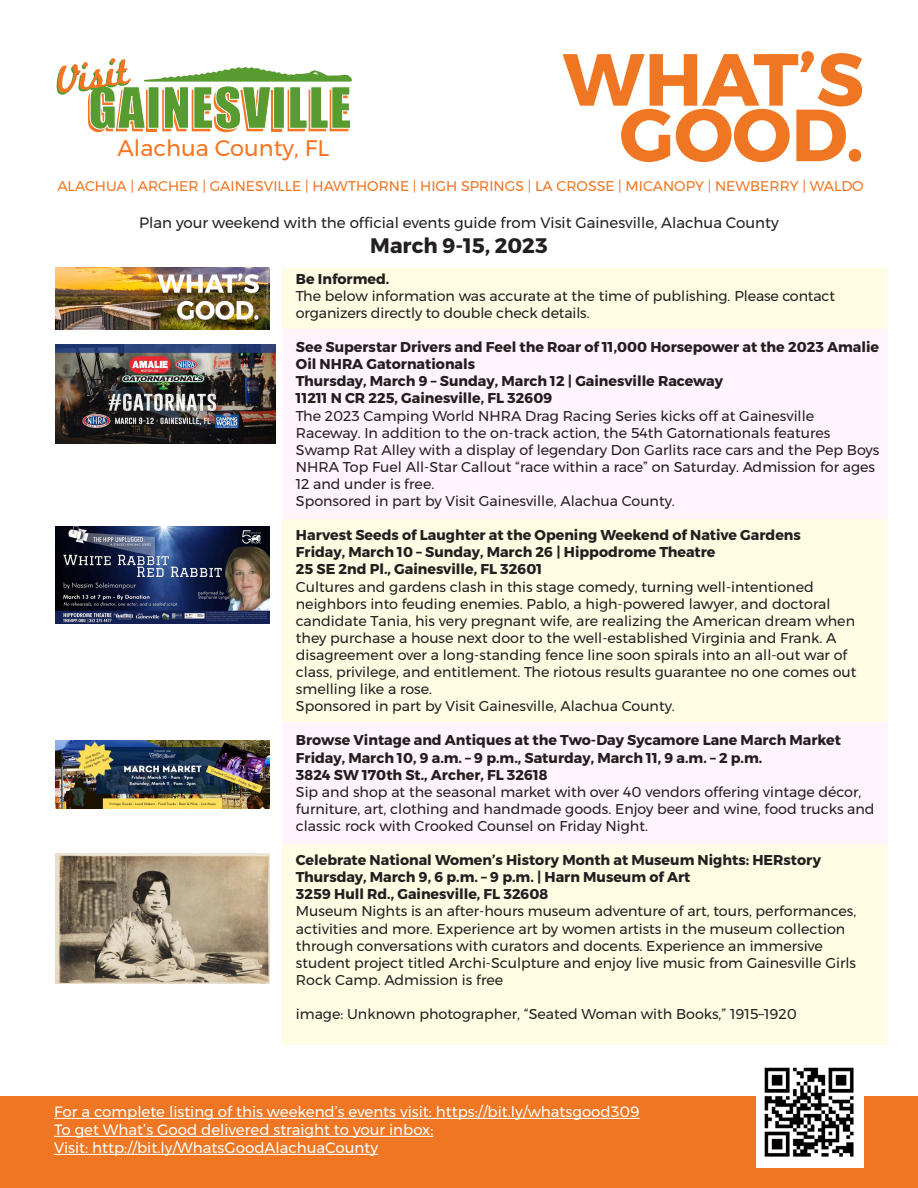
<style>
.page{position:relative;width:918px;height:1188px;background:#fff}
.page>*{position:absolute;margin:0;border:0;box-sizing:border-box;transform-origin:0 0}
.t1{font:700 73.5px "Montserrat";color:#ef7622}
.t2{font:22.5px "Montserrat";color:#f57523}
.t3{font:700 21px "Montserrat";color:#231f20}
.t4{font:15px/18px "Montserrat";color:#fff}
.t5{font:15px "Montserrat";color:#231f20}
.t6{font:14.25px/17.1px "Montserrat";color:#231f20}
.t7{font:700 14.25px/17.1px "Montserrat";color:#231f20}
.t8{font:14.1px "Montserrat";color:#ef7622}
</style>
<div class="page">
<div style="left:282px;top:268px;width:606px;height:61px;background:#fffce4"></div>
<div style="left:282px;top:518px;width:606px;height:205px;background:#fffce4"></div>
<div style="left:282px;top:844px;width:606px;height:200px;background:#fffce4"></div>
<div style="left:282px;top:329px;width:606px;height:189px;background:#fff3fd"></div>
<div style="left:282px;top:723px;width:606px;height:121px;background:#fff3fd"></div>
<div style="left:0;top:1096px;width:918px;height:92px;background:#ef7622"></div>
<hr style="left:54px;top:1118px;width:586px;height:1px;background:#fff">
<hr style="left:54px;top:1136px;width:379px;height:1px;background:#fff">
<hr style="left:54px;top:1154px;width:324px;height:1px;background:#fff">
<div style="left:756px;top:1060px;width:108px;height:108px;background:#fff"></div>
<img style="left:764px;top:1067px;width:90px;height:90px">
<img style="left:56px;top:527px;width:214px;height:96px">
<img style="left:56px;top:853px;width:214px;height:130px">
<img style="left:56px;top:740px;width:214px;height:68px">
<img style="left:56px;top:345px;width:219px;height:99px">
<img style="left:56px;top:268px;width:214px;height:61px">
<svg style="left:56px;top:58px;width:296px;height:74px"></svg>
<p class="t1" style="left:563px;top:21px;width:303px">WHAT’S</p>
<p class="t1" style="left:619px;top:76px;width:246px">GOOD.</p>
<p class="t8" style="left:57px;top:176px;width:808px">ALACHUA | ARCHER | GAINESVILLE | HAWTHORNE | HIGH SPRINGS | LA CROSSE | MICANOPY | NEWBERRY | WALDO</p>
<p class="t5" style="left:139px;top:211px;width:641px">Plan your weekend with the official events guide from Visit Gainesville, Alachua County</p>
<p class="t3" style="left:370px;top:229px;width:179px">March 9-15, 2023</p>
<p class="t2" style="left:118px;top:131px;width:213px">Alachua County, FL</p>
<p class="t7" style="left:296px;top:270px;width:95px">Be Informed.</p>
<p class="t6" style="left:296px;top:287px;width:541px">The below information was accurate at the time of publishing. Please contact organizers directly to double check details.</p>
<p class="t7" style="left:296px;top:339px;width:585px">See Superstar Drivers and Feel the Roar of 11,000 Horsepower at the 2023 Amalie<br>Oil NHRA Gatornationals</p>
<p class="t7" style="left:296px;top:373px;width:429px">Thursday, March 9 – Sunday, March 12 | Gainesville Raceway</p>
<p class="t7" style="left:296px;top:390px;width:258px">11211 N CR 225, Gainesville, FL 32609</p>
<p class="t6" style="left:296px;top:407px;width:585px">The 2023 Camping World NHRA Drag Racing Series kicks off at Gainesville Raceway. In addition to the on-track action, the 54th Gatornationals features Swamp Rat Alley with a display of legendary Don Garlits race cars and the Pep Boys NHRA Top Fuel All-Star Callout “race within a race” on Saturday. Admission for ages 12 and under is free.</p>
<p class="t6" style="left:296px;top:492px;width:380px">Sponsored in part by Visit Gainesville, Alachua County.</p>
<p class="t7" style="left:296px;top:527px;width:507px">Harvest Seeds of Laughter at the Opening Weekend of Native Gardens</p>
<p class="t7" style="left:296px;top:544px;width:421px">Friday, March 10 – Sunday, March 26 | Hippodrome Theatre</p>
<p class="t7" style="left:296px;top:561px;width:248px">25 SE 2nd Pl., Gainesville, FL 32601</p>
<p class="t6" style="left:296px;top:578px;width:562px">Cultures and gardens clash in this stage comedy, turning well-intentioned neighbors into feuding enemies. Pablo, a high-powered lawyer, and doctoral candidate Tania, his very pregnant wife, are realizing the American dream when they purchase a house next door to the well-established Virginia and Frank. A disagreement over a long-standing fence line soon spirals into an all-out war of class, privilege, and entitlement. The riotous results guarantee no one comes out smelling like a rose.<br>Sponsored in part by Visit Gainesville, Alachua County.</p>
<p class="t7" style="left:296px;top:732px;width:547px">Browse Vintage and Antiques at the Two-Day Sycamore Lane March Market</p>
<p class="t7" style="left:296px;top:749px;width:468px">Friday, March 10, 9 a.m. – 9 p.m., Saturday, March 11, 9 a.m. – 2 p.m.</p>
<p class="t7" style="left:296px;top:766px;width:253px">3824 SW 170th St., Archer, FL 32618</p>
<p class="t6" style="left:296px;top:783px;width:580px">Sip and shop at the seasonal market with over 40 vendors offering vintage décor, furniture, art, clothing and handmade goods. Enjoy beer and wine, food trucks and classic rock with Crooked Counsel on Friday Night.</p>
<p class="t7" style="left:296px;top:852px;width:527px">Celebrate National Women’s History Month at Museum Nights: HERstory</p>
<p class="t7" style="left:296px;top:869px;width:396px">Thursday, March 9, 6 p.m. – 9 p.m. | Harn Museum of Art<br>3259 Hull Rd., Gainesville, FL 32608</p>
<p class="t6" style="left:296px;top:903px;width:562px">Museum Nights is an after-hours museum adventure of art, tours, performances, activities and more. Experience art by women artists in the museum collection through conversations with curators and docents. Experience an immersive student project titled Archi-Sculpture and enjoy live music from Gainesville Girls Rock Camp. Admission is free</p>
<p class="t6" style="left:296px;top:1005px;width:502px">image: Unknown photographer, “Seated Woman with Books,” 1915–1920</p>
<p class="t4" style="left:54px;top:1102px;width:587px">For a complete listing of this weekend’s events visit: https://bit.ly/whatsgood309<br>To get What’s Good delivered straight to your inbox:</p>
<p class="t4" style="left:54px;top:1138px;width:326px">Visit: http://bit.ly/WhatsGoodAlachuaCounty</p>
</div>
